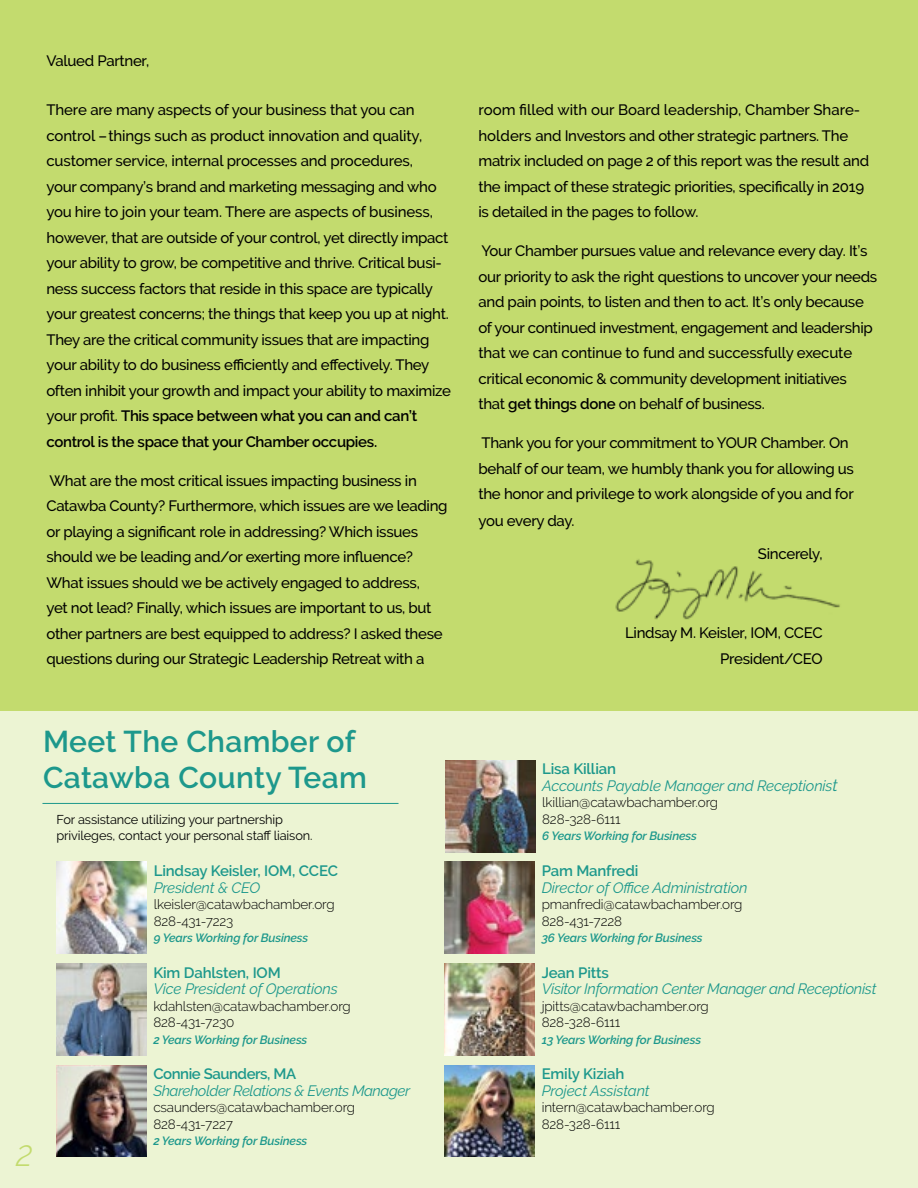
<style>
.page{position:relative;width:918px;height:1188px;background:#c3db6e}
.page>*{position:absolute;margin:0;border:0;box-sizing:border-box;transform-origin:0 0}
.t1{font:italic 300 36px "Raleway";color:#c3db6e;scale:.94 1}
.t2{font:600 30px/36px "Raleway";letter-spacing:.01em;color:#1d988c}
.t3{font:500 15px/25.5px "Raleway";letter-spacing:-.02em;color:#000}
.t4{font:italic 15px/16.5px "Raleway";letter-spacing:-.015em;color:#1d988c}
.t5{font:600 15px "Raleway";letter-spacing:-.01em;color:#1d988c}
.t6{font:600 15px "Raleway";letter-spacing:-.03em;color:#1d988c}
.t7{font:300 13.5px/16.5px "Raleway";letter-spacing:-.01em;color:#000}
.t8{font:12.75px/16.6px "Raleway";letter-spacing:-.01em;color:#000}
.t9{font:italic 600 12px "Raleway";letter-spacing:-.01em;color:#1d988c}
.s1{font-weight:600}
.s2{font-weight:600;font-style:normal}
.s3{font-size:16.5px}
</style>
<div class="page">
<img style="left:615px;top:559px;width:225px;height:61px">
<div style="left:0;top:711px;width:918px;height:477px;background:#ecf4d3"></div>
<hr style="left:42px;top:803px;width:357px;height:1px;background:#1d988c">
<img style="left:445px;top:761px;width:91px;height:91px">
<img style="left:57px;top:964px;width:90px;height:91px">
<img style="left:444px;top:964px;width:91px;height:91px">
<img style="left:57px;top:1065px;width:90px;height:92px">
<img style="left:444px;top:1065px;width:91px;height:92px">
<img style="left:444px;top:862px;width:91px;height:91px">
<img style="left:57px;top:862px;width:90px;height:92px">
<p class="t3" style="left:46px;top:48px;width:104px">Valued Partner,</p>
<p class="t3" style="left:46px;top:97px;width:406px">There are many aspects of your business that you can control –things such as product innovation and quality, customer service, internal processes and procedures,<br>your company’s brand and marketing messaging and who you hire to join your team. There are aspects of business, however, that are outside of your control, yet directly impact your ability to grow, be competitive and thrive. Critical busi&shy;ness success factors that reside in this space are typically your greatest concerns; the things that keep you up at night.<br>They are the critical community issues that are impacting your ability to do business efficiently and effectively. They often inhibit your growth and impact your ability to maximize your profit. <span class="s1">This space between what you can and can’t control is the space that your Chamber occupies.</span></p>
<p class="t3" style="left:46px;top:468px;width:403px">What are the most critical issues impacting business in Catawba County? Furthermore, which issues are we leading or playing a significant role in addressing? Which issues should we be leading and/or exerting more influence?<br>What issues should we be actively engaged to address,<br>yet not lead? Finally, which issues are important to us, but other partners are best equipped to address? I asked these questions during our Strategic Leadership Retreat with a</p>
<h1 class="t1" style="left:16px;top:1132px;width:19px">2</h1>
<h2 class="t2" style="left:43px;top:723px;width:325px">Meet The Chamber of<br>Catawba County Team</h2>
<p class="t8" style="left:57px;top:811px;width:258px">For assistance utilizing your partnership privileges, contact your personal staff liaison.</p>
<p class="t5" style="left:154px;top:862px;width:186px">Lindsay Keisler, IOM, CCEC</p>
<p class="t4" style="left:154px;top:879px;width:108px">President &amp; CEO</p>
<p class="t7" style="left:154px;top:896px;width:182px">lkeisler@catawbachamber.org<br>828-431-7223</p>
<p class="t9" style="left:154px;top:931px;width:156px">9 Years Working for Business</p>
<p class="t5" style="left:153px;top:964px;width:129px">Kim Dahlsten, IOM</p>
<p class="t4" style="left:153px;top:981px;width:186px">Vice President of Operations</p>
<p class="t7" style="left:153px;top:998px;width:199px">kdahlsten@catawbachamber.org<br>828-431-7230</p>
<p class="t9" style="left:153px;top:1033px;width:156px">2 Years Working for Business</p>
<p class="t6" style="left:153px;top:1065px;width:144px">Connie Saunders, MA</p>
<p class="t4" style="left:153px;top:1082px;width:258px">Shareholder Relations &amp; Events Manager</p>
<p class="t7" style="left:153px;top:1099px;width:203px">csaunders@catawbachamber.org<br>828-431-7227</p>
<p class="t9" style="left:153px;top:1134px;width:156px">2 Years Working for Business</p>
<p class="t3" style="left:478px;top:97px;width:392px">room filled with our Board leadership, Chamber Share&shy;holders and Investors and other strategic partners. The matrix included on page 2 of this report was the result and the impact of these strategic priorities, specifically in 2019 is detailed in the pages to follow.</p>
<p class="t3" style="left:478px;top:238px;width:400px">Your Chamber pursues value and relevance every day. It’s our priority to ask the right questions to uncover your needs and pain points, to listen and then to act. It’s only because of your continued investment, engagement and leadership that we can continue to fund and successfully execute critical economic &amp; community development initiatives that <span class="s1">get things done</span> on behalf of business.</p>
<p class="t3" style="left:478px;top:430px;width:377px">Thank you for your commitment to YOUR Chamber. On behalf of our team, we humbly thank you for allowing us the honor and privilege to work alongside of you and for you every day.</p>
<p class="t3" style="left:758px;top:541px;width:66px">Sincerely,</p>
<p class="t3" style="left:625px;top:620px;width:199px;line-height:26.2px;text-align:right">Lindsay M. Keisler, IOM, CCEC<br>President/CEO</p>
<p class="t4" style="left:542px;top:761px;width:297px"><span class="s2">Lisa Killian<br></span>Accounts Payable Manager and Receptionis<span class="s3">t</span></p>
<p class="t7" style="left:542px;top:794px;width:177px">lkillian@catawbachamber.org<br>828-328-6111</p>
<p class="t9" style="left:542px;top:829px;width:156px">6 Years Working for Business</p>
<p class="t5" style="left:542px;top:862px;width:98px">Pam Manfredi</p>
<p class="t4" style="left:542px;top:879px;width:207px">Director of Office Administration</p>
<p class="t7" style="left:542px;top:896px;width:202px">pmanfredi@catawbachamber.org<br>828-431-7228</p>
<p class="t9" style="left:542px;top:931px;width:162px">36 Years Working for Business</p>
<p class="t5" style="left:542px;top:964px;width:69px">Jean Pitts</p>
<p class="t4" style="left:542px;top:981px;width:336px">Visitor Information Center Manager and Receptionist</p>
<p class="t7" style="left:542px;top:998px;width:169px">jpitts@catawbachamber.org<br>828-328-6111</p>
<p class="t9" style="left:542px;top:1033px;width:161px">13 Years Working for Business</p>
<p class="t5" style="left:542px;top:1065px;width:84px">Emily Kiziah</p>
<p class="t4" style="left:542px;top:1082px;width:109px">Project Assistant</p>
<p class="t7" style="left:542px;top:1099px;width:174px">intern@catawbachamber.org<br>828-328-6111</p>
</div>
